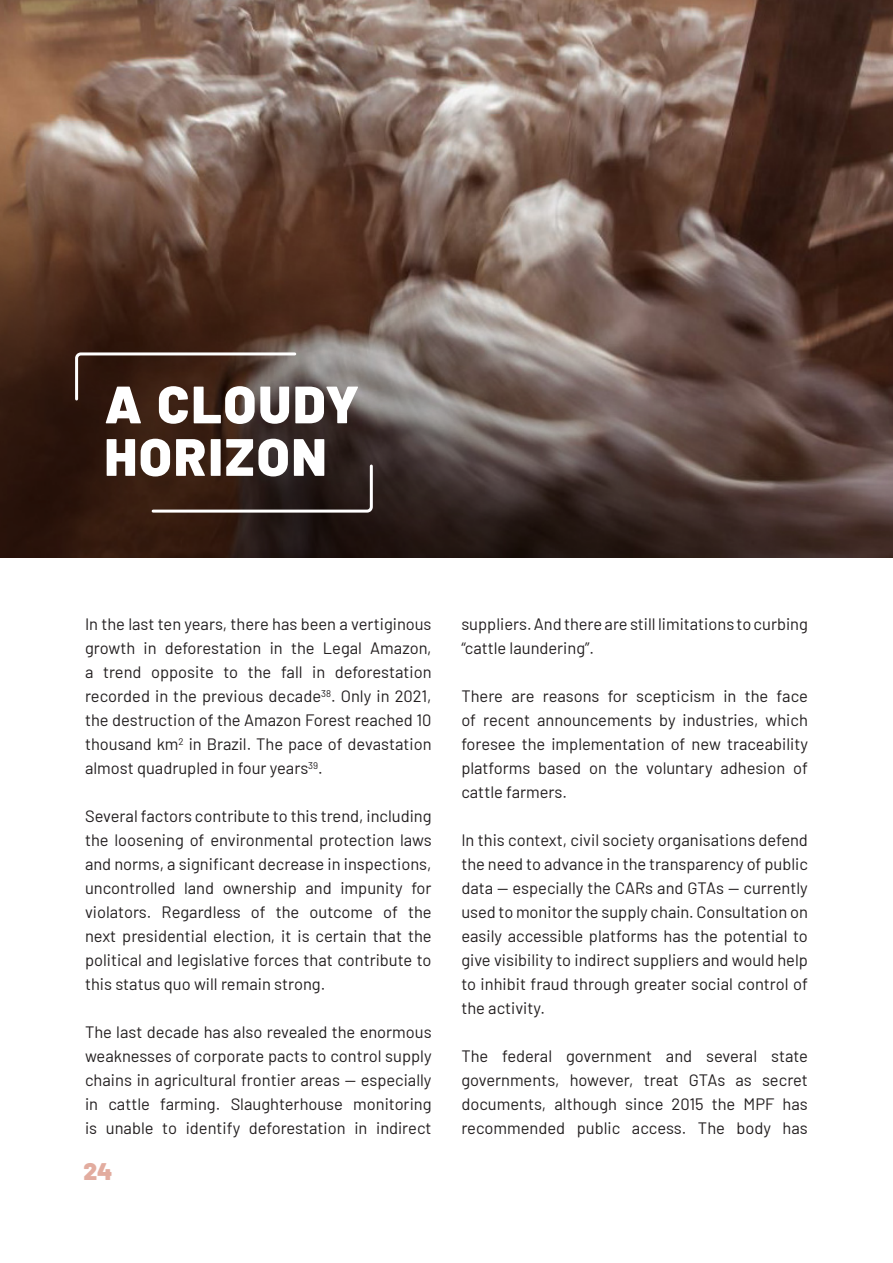
<style>
.page{position:relative;width:893px;height:1263px;background:#fff}
.page>*{position:absolute;margin:0;border:0;box-sizing:border-box;transform-origin:0 0}
.miolo_TÍTULO_CA_35pt{font:900 52.5px/52.5px "Barlow";letter-spacing:.045em;color:#fff}
.t1{font:900 24px "Barlow";color:#e2ac9f}
.miolo_CORPO_space_be{font:16.5px/24px "Barlow";color:#231f20;text-align:justify}
</style>
<div class="page">
<svg style="left:0;top:0;width:893px;height:557px;background:#674f45"></svg>
<svg style="left:74px;top:351px;width:224px;height:51px;background:#4e392f"></svg>
<svg style="left:150px;top:463px;width:224px;height:51px;background:#3c2c25"></svg>
<p class="miolo_TÍTULO_CA_35pt" style="left:105px;top:374px;width:256px">A CLOUDY<br>HORIZON</p>
<p class="miolo_CORPO_space_be" style="left:85px;top:611px;width:348px">In the last ten years, there has been a vertiginous growth in deforestation in the Legal Amazon, a trend opposite to the fall in deforestation recorded in the previous decade<sup>38</sup>. Only in 2021, the destruction of the Amazon Forest reached 10 thousand km<sup>2</sup> in Brazil. The pace of devastation almost quadrupled in four years<sup>39</sup>.</p>
<p class="miolo_CORPO_space_be" style="left:85px;top:803px;width:348px">Several factors contribute to this trend, including the loosening of environmental protection laws and norms, a significant decrease in inspections, uncontrolled land ownership and impunity for violators. Regardless of the outcome of the next presidential election, it is certain that the political and legislative forces that contribute to this status quo will remain strong.</p>
<p class="miolo_CORPO_space_be" style="left:85px;top:1019px;width:348px">The last decade has also revealed the enormous weaknesses of corporate pacts to control supply chains in agricultural frontier areas — especially in cattle farming. Slaughterhouse monitoring is unable to identify deforestation in indirect</p>
<h2 class="t1" style="left:83px;top:1153px;width:31px">24</h2>
<p class="miolo_CORPO_space_be" style="left:461px;top:611px;width:348px">suppliers. And there are still limitations to curbing “cattle laundering”.</p>
<p class="miolo_CORPO_space_be" style="left:461px;top:683px;width:348px">There are reasons for scepticism in the face of recent announcements by industries, which foresee the implementation of new traceability platforms based on the voluntary adhesion of cattle farmers.</p>
<p class="miolo_CORPO_space_be" style="left:461px;top:827px;width:348px">In this context, civil society organisations defend the need to advance in the transparency of public data — especially the CARs and GTAs — currently used to monitor the supply chain. Consultation on easily accessible platforms has the potential to give visibility to indirect suppliers and would help to inhibit fraud through greater social control of the activity.</p>
<p class="miolo_CORPO_space_be" style="left:461px;top:1043px;width:348px">The federal government and several state governments, however, treat GTAs as secret documents, although since 2015 the MPF has recommended public access. The body has</p>
</div>
